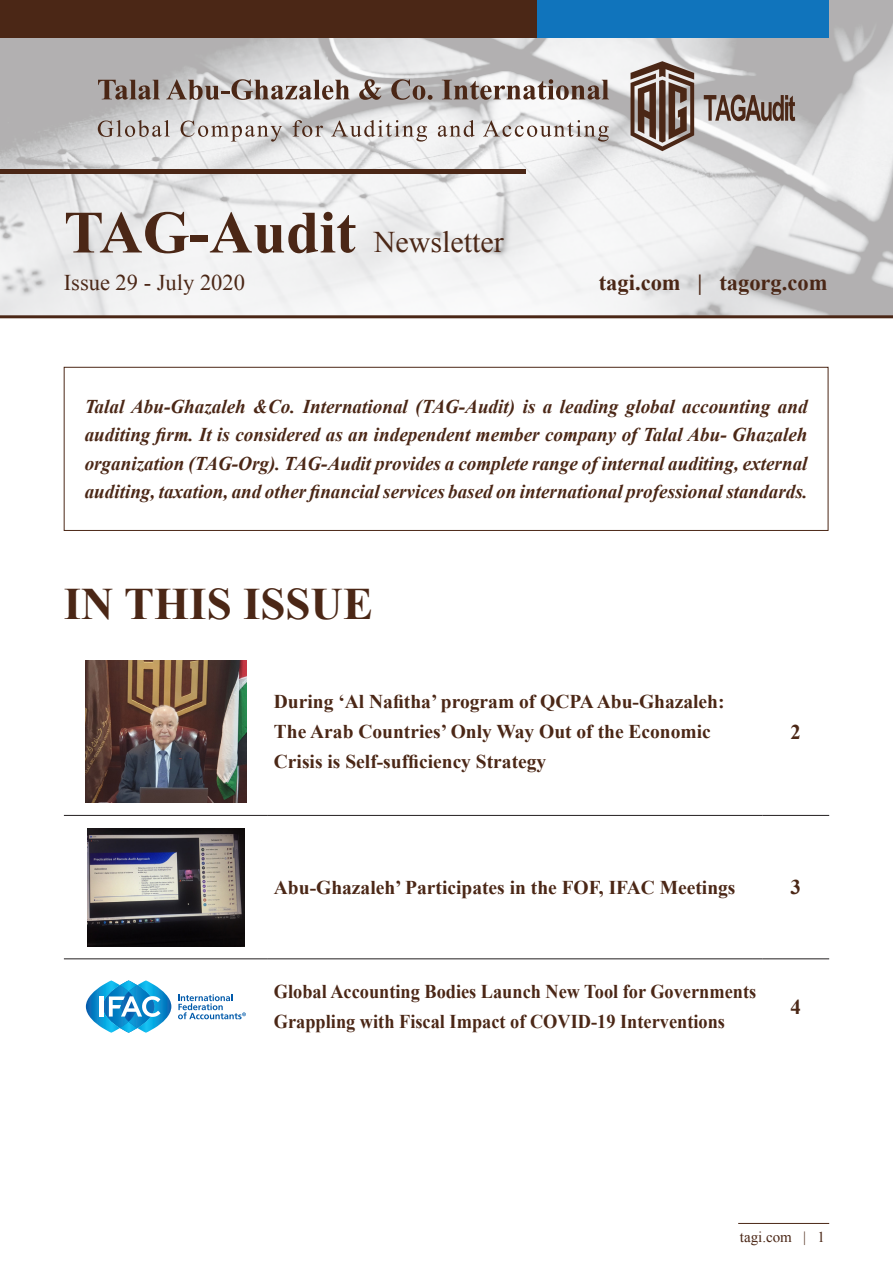
<style>
.page{position:relative;width:893px;height:1263px;background:#fff}
.page>*{position:absolute;margin:0;border:0;box-sizing:border-box;transform-origin:0 0}
.t1{font:700 60px "Times New Roman";color:#4b2716}
.t2{font:700 45px "Times New Roman";color:#4b2716}
.t3{font:30px "Times New Roman";color:#4b2716}
.t4{font:700 22.5px "Times New Roman";color:#4b2716}
.t5{font:22.5px "Times New Roman";color:#4b2716}
.t6{font:700 21px "Times New Roman";color:#4b2716}
.t7{font:italic 700 19.5px/28.5px "Times New Roman";color:#4b2716;text-align:justify}
.t8{font:700 19.5px/30px "Times New Roman";color:#4b2716}
.t9{font:700 19.5px/30px "Times New Roman";color:#4b2716;scale:.94 1}
.t10{font:15px "Times New Roman";color:#4b2716}
</style>
<div class="page">
<hr style="left:738px;top:1223px;width:91px;height:1px;background:#4b2716">
<img style="left:0;top:0;width:893px;height:315px">
<div style="left:536px;top:0;width:293px;height:37px;background:#1074bc"></div>
<div style="left:0;top:0;width:537px;height:37px;background:#4b2716"></div>
<svg style="left:98px;top:120px;width:72px;height:17px"></svg>
<svg style="left:181px;top:121px;width:101px;height:21px"></svg>
<svg style="left:293px;top:120px;width:30px;height:17px"></svg>
<svg style="left:331px;top:120px;width:96px;height:22px"></svg>
<svg style="left:438px;top:120px;width:37px;height:17px"></svg>
<svg style="left:483px;top:120px;width:126px;height:22px"></svg>
<svg style="left:631px;top:61px;width:63px;height:90px"></svg>
<svg style="left:704px;top:95px;width:91px;height:26px"></svg>
<svg style="left:98px;top:80px;width:62px;height:20px"></svg>
<svg style="left:166px;top:79px;width:184px;height:21px"></svg>
<svg style="left:359px;top:79px;width:22px;height:21px"></svg>
<svg style="left:391px;top:79px;width:41px;height:21px"></svg>
<svg style="left:442px;top:79px;width:167px;height:21px"></svg>
<hr style="left:0;top:315px;width:893px;height:3px;background:#4b2716">
<div style="left:0;top:169px;width:526px;height:5px;background:#4b2716"></div>
<div style="left:64px;top:367px;width:764px;height:164px;border:1px solid #4b2716"></div>
<hr style="left:64px;top:815px;width:204px;height:1px;background:#231f20">
<hr style="left:268px;top:815px;width:494px;height:1px;background:#231f20">
<hr style="left:762px;top:815px;width:67px;height:1px;background:#231f20">
<hr style="left:64px;top:958px;width:204px;height:1px;background:#231f20">
<hr style="left:268px;top:958px;width:494px;height:1px;background:#231f20">
<hr style="left:762px;top:958px;width:67px;height:1px;background:#231f20">
<img style="left:86px;top:660px;width:160px;height:143px">
<img style="left:87px;top:828px;width:157px;height:118px">
<svg style="left:86px;top:980px;width:85px;height:53px"></svg>
<svg style="left:178px;top:994px;width:68px;height:25px"></svg>
<p class="t1" style="left:64px;top:191px;width:294px">TAG-Audit</p>
<p class="t5" style="left:64px;top:267px;width:183px">Issue 29 - July 2020</p>
<p class="t3" style="left:374px;top:222px;width:131px">Newsletter</p>
<p class="t4" style="left:599px;top:267px;width:83px">tagi.com</p>
<p class="t4" style="left:697px;top:267px;width:6px">|</p>
<p class="t4" style="left:719px;top:267px;width:110px">tagorg.com</p>
<p class="t7" style="left:85px;top:391px;width:724px">Talal Abu-Ghazaleh &amp;Co. International (TAG-Audit) is a leading global accounting and auditing firm. It is considered as an independent member company of Talal Abu- Ghazaleh organization (TAG-Org .) TAG-Audit provides a complete range of internal auditing, external auditing, taxation, and otherfinancial services based on internationalprofessional standards.</p>
<p class="t2" style="left:64px;top:572px;width:311px">IN THIS ISSUE</p>
<p class="t8" style="left:274px;top:686px;width:452px">During ‘Al Nafitha’ program of QCPAAbu-Ghazaleh:<br>The Arab Countries’ Only Way Out of the Economic<br>Crisis is Self-sufficiency Strategy</p>
<p class="t6" style="left:791px;top:717px;width:12px">2</p>
<p class="t8" style="left:274px;top:872px;width:463px">Abu-Ghazaleh’ Participates in the FOF, IFAC Meetings</p>
<p class="t9" style="left:274px;top:976px;width:515px">Global Accounting Bodies Launch New Tool for Governments<br>Grappling with Fiscal Impact of COVID-19 Interventions</p>
<p class="t6" style="left:790px;top:873px;width:12px">3</p>
<p class="t6" style="left:790px;top:992px;width:12px">4</p>
<p class="t10" style="left:740px;top:1226px;width:54px">tagi.com</p>
<p class="t10" style="left:803px;top:1226px;width:4px">|</p>
<p class="t10" style="left:817px;top:1226px;width:9px">1</p>
</div>
